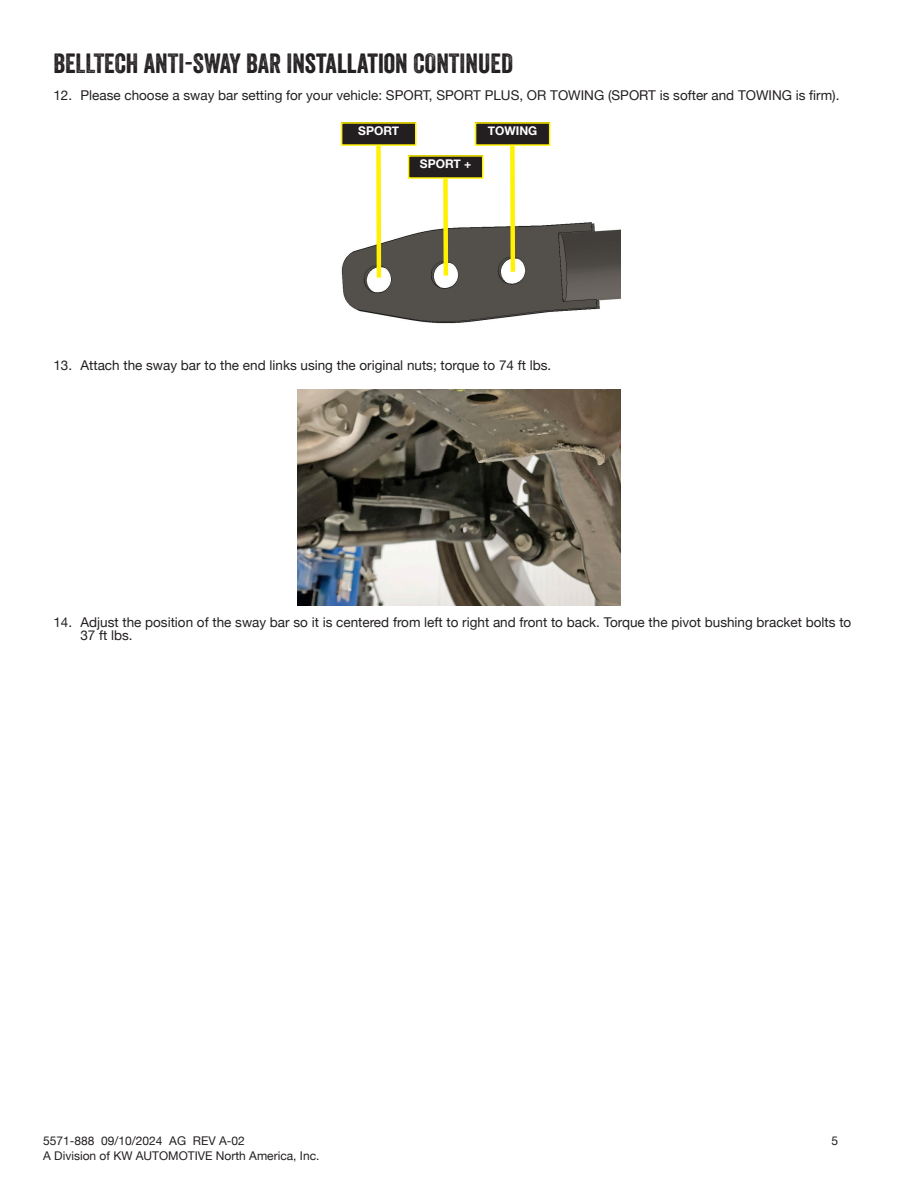
<style>
.page{position:relative;width:918px;height:1188px;background:#fff}
.page>*{position:absolute;margin:0;border:0;box-sizing:border-box;transform-origin:0 0}
.t1{font:27px "Veneer";color:#231f20}
.t2{font:13.5px/13.5px "Helvetica Neue";color:#231f20}
.t3{font:12px "Helvetica Neue";color:#231f20}
.t4{font:700 12px "Helvetica Neue";color:#fff}
</style>
<div class="page">
<img style="left:297px;top:390px;width:324px;height:216px">
<img style="left:341px;top:156px;width:280px;height:168px">
<div style="left:376px;top:146px;width:5px;height:132px;background:#fff101"></div>
<div style="left:342px;top:123px;width:74px;height:22px;background:#231f20"></div>
<div style="left:341px;top:122px;width:76px;height:24px;border:2px solid #fff101"></div>
<div style="left:443px;top:179px;width:5px;height:97px;background:#fff101"></div>
<div style="left:409px;top:156px;width:74px;height:22px;background:#231f20"></div>
<div style="left:408px;top:155px;width:75px;height:24px;border:2px solid #fff101"></div>
<div style="left:510px;top:146px;width:5px;height:126px;background:#fff101"></div>
<div style="left:476px;top:123px;width:74px;height:22px;background:#231f20"></div>
<div style="left:475px;top:122px;width:75px;height:24px;border:2px solid #fff101"></div>
<p class="t1" style="left:53px;top:47px;width:461px">BELLTECH ANTI-SWAY BAR INSTALLATION CONTINUED</p>
<p class="t2" style="left:53px;top:89px;width:788px">12. Please choose a sway bar setting for your vehicle: SPORT, SPORT PLUS, OR TOWING (SPORT is softer and TOWING is firm).</p>
<p class="t4" style="left:358px;top:124px;width:42px">SPORT</p>
<p class="t4" style="left:420px;top:157px;width:53px">SPORT +</p>
<p class="t4" style="left:488px;top:124px;width:51px">TOWING</p>
<p class="t2" style="left:53px;top:359px;width:499px">13. Attach the sway bar to the end links using the original nuts; torque to 74 ft lbs.</p>
<p class="t2" style="left:80px;top:615px;width:772px;text-indent:-27px">14. Adjust the position of the sway bar so it is centered from left to right and front to back. Torque the pivot bushing bracket bolts to<br>37 ft lbs.</p>
<p class="t3" style="left:43px;top:1134px;width:203px">5571-888 09/10/2024 AG REV A-02</p>
<p class="t3" style="left:832px;top:1134px;width:8px">5</p>
<p class="t3" style="left:43px;top:1148px;width:278px">A Division of KW AUTOMOTIVE North America, Inc.</p>
</div>
